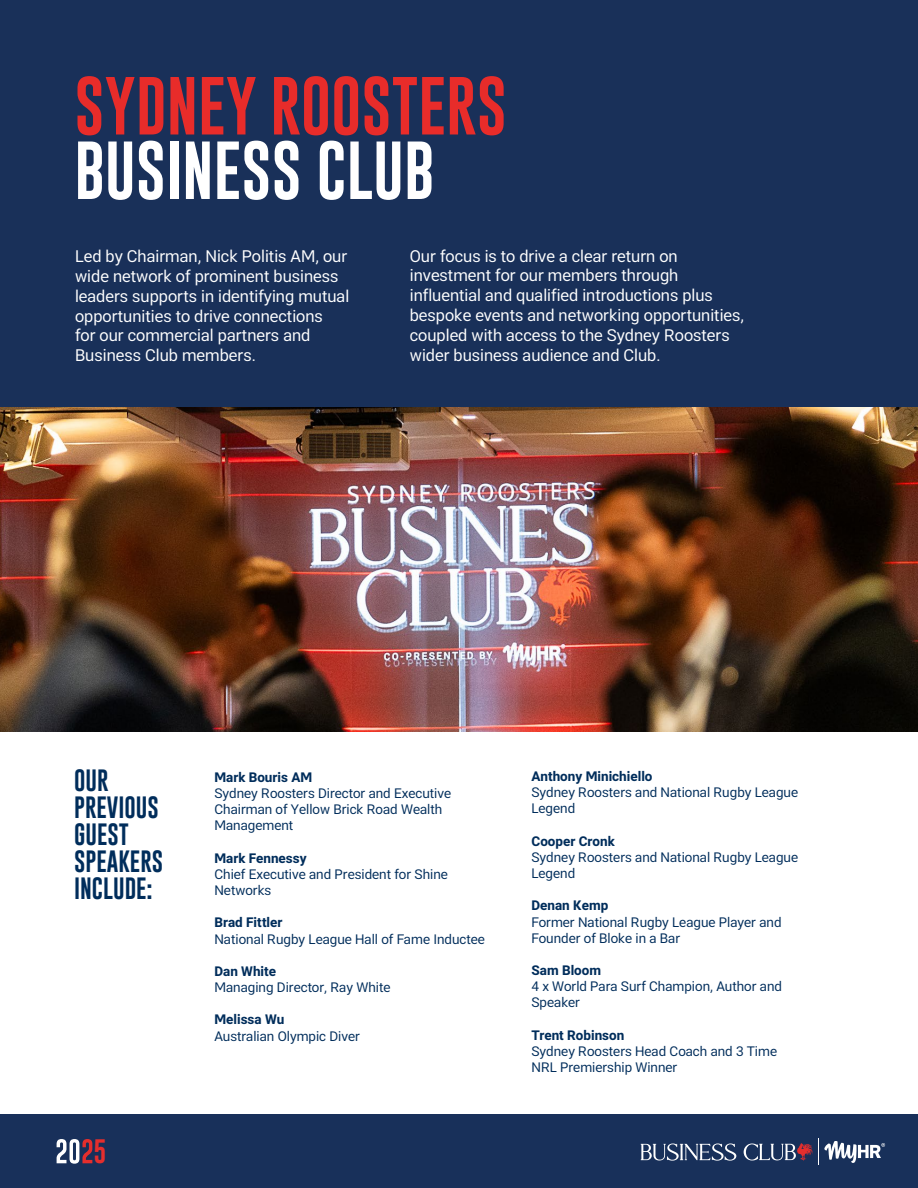
<style>
.page{position:relative;width:918px;height:1188px;background:#fff}
.page>*{position:absolute;margin:0;border:0;box-sizing:border-box;transform-origin:0 0}
.t1{font:60px "Gobold";color:#e82c2a}
.t2{font:60px "Gobold";color:#fff}
.t3{font:24.75px "Gobold";color:#e52e2d}
.t4{font:22.5px/27px "Gobold";color:#002d5b}
.t5{font:16.5px/19.8px "TP2";color:#fff}
.t6{font:13.5px/16.2px "TP2";color:#002d5b}
.t7{font:700 13.5px "TP2";color:#002d5b}
</style>
<div class="page">
<div style="left:0;top:0;width:918px;height:721px;background:#193059"></div>
<img style="left:0;top:408px;width:918px;height:323px">
<div style="left:0;top:1115px;width:918px;height:73px;background:#18305a"></div>
<svg style="left:57px;top:1139px;width:35px;height:25px"></svg>
<svg style="left:641px;top:1143px;width:95px;height:18px"></svg>
<svg style="left:744px;top:1138px;width:141px;height:27px"></svg>
<h1 class="t1" style="left:74px;top:67px;width:434px">SYDNEY ROOSTERS</h1>
<h1 class="t2" style="left:74px;top:132px;width:362px">BUSINESS CLUB</h1>
<p class="t5" style="left:75px;top:246px;width:276px">Led by Chairman, Nick Politis AM, our wide network of prominent business leaders supports in identifying mutual opportunities to drive connections<br>for our commercial partners and Business Club members.</p>
<p class="t5" style="left:410px;top:245px;width:336px">Our focus is to drive a clear return on investment for our members through influential and qualified introductions plus bespoke events and networking opportunities, coupled with access to the Sydney Roosters wider business audience and Club.</p>
<h3 class="t4" style="left:74px;top:767px;width:91px">OUR<br>PREVIOUS<br>GUEST<br>SPEAKERS<br>INCLUDE:</h3>
<h2 class="t3" style="left:93px;top:1135px;width:14px">5</h2>
<p class="t7" style="left:214px;top:768px;width:99px">Mark Bouris AM</p>
<p class="t6" style="left:214px;top:784px;width:238px">Sydney Roosters Director and Executive<br>Chairman of Yellow Brick Road Wealth<br>Management</p>
<p class="t7" style="left:214px;top:848px;width:94px">Mark Fennessy</p>
<p class="t6" style="left:214px;top:865px;width:235px">Chief Executive and President for Shine<br>Networks</p>
<p class="t7" style="left:214px;top:913px;width:70px">Brad Fittler</p>
<p class="t6" style="left:214px;top:930px;width:272px">National Rugby League Hall of Fame Inductee</p>
<p class="t7" style="left:214px;top:962px;width:63px">Dan White</p>
<p class="t6" style="left:214px;top:979px;width:178px">Managing Director, Ray White</p>
<p class="t7" style="left:214px;top:1010px;width:71px">Melissa Wu</p>
<p class="t6" style="left:214px;top:1027px;width:147px">Australian Olympic Diver</p>
<p class="t7" style="left:532px;top:767px;width:123px">Anthony Minichiello</p>
<p class="t6" style="left:532px;top:784px;width:268px">Sydney Roosters and National Rugby League<br>Legend</p>
<p class="t7" style="left:532px;top:831px;width:85px">Cooper Cronk</p>
<p class="t6" style="left:532px;top:848px;width:268px">Sydney Roosters and National Rugby League<br>Legend</p>
<p class="t7" style="left:532px;top:896px;width:78px">Denan Kemp</p>
<p class="t6" style="left:532px;top:913px;width:251px">Former National Rugby League Player and<br>Founder of Bloke in a Bar</p>
<p class="t7" style="left:532px;top:961px;width:71px">Sam Bloom</p>
<p class="t6" style="left:532px;top:978px;width:252px">4 x World Para Surf Champion, Author and<br>Speaker</p>
<p class="t7" style="left:532px;top:1026px;width:94px">Trent Robinson</p>
<p class="t6" style="left:532px;top:1043px;width:247px">Sydney Roosters Head Coach and 3 Time<br>NRL Premiership Winner</p>
</div>
